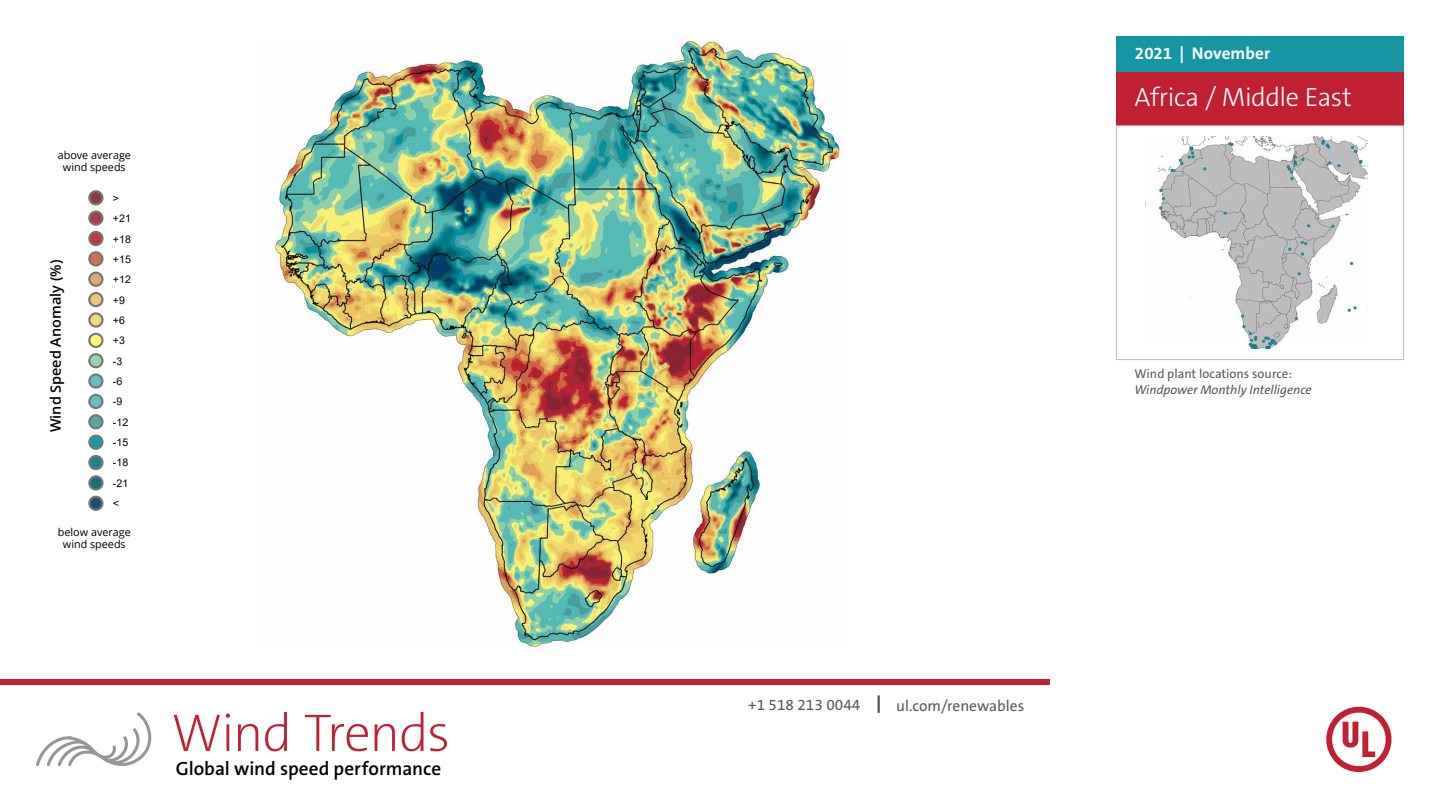
<style>
.page{position:relative;width:1440px;height:811px;background:#fff}
.page>*{position:absolute;margin:0;border:0;box-sizing:border-box;transform-origin:0 0}
.t1{font:200 53.4px "The Sans C5";letter-spacing:-.03em;color:#c02032}
.t2{font:300 26.4px "The Sans C5";letter-spacing:-.02em;color:#fff}
.t3{font:600 19.2px "The Sans C5";color:#000}
.t4{font:700 17px "The Sans C5";color:#fff}
.t5{font:15.4px "The Sans C5";color:#58595b}
.t6{font:600 14.4px "Open Sans";color:#000}
.t7{font:italic 12.8px "The Sans C5";color:#58595b}
.t8{font:12.8px "The Sans C5";color:#58595b}
.t9{font:10.8px/12.8px "Open Sans";color:#000;text-align:center}
.t10{font:10.6px/20.4px "Arial";color:#000}
</style>
<div class="page">
<div style="left:1116px;top:36px;width:288px;height:36px;background:#1695a5"></div>
<div style="left:1116px;top:72px;width:288px;height:53px;background:#c02032"></div>
<svg style="left:1326px;top:706px;width:66px;height:66px"></svg>
<div style="left:0;top:680px;width:1050px;height:5px;background:#c02032"></div>
<hr style="left:877px;top:695px;width:3px;height:18px;background:#58595b">
<div style="left:89px;top:191px;width:13px;height:13px;background:#943845;border-radius:50%"></div>
<div style="left:88px;top:190px;width:16px;height:15px;border:2px solid #747675;border-radius:50%"></div>
<svg style="left:89px;top:212px;width:13px;height:13px"></svg>
<div style="left:88px;top:210px;width:16px;height:16px;border:2px solid #747675;border-radius:50%"></div>
<div style="left:89px;top:232px;width:13px;height:13px;background:#c63546;border-radius:50%"></div>
<div style="left:88px;top:231px;width:16px;height:15px;border:2px solid #747675;border-radius:50%"></div>
<div style="left:89px;top:252px;width:13px;height:13px;background:#d17252;border-radius:50%"></div>
<div style="left:88px;top:251px;width:16px;height:15px;border:2px solid #747675;border-radius:50%"></div>
<div style="left:89px;top:273px;width:13px;height:13px;background:#e2a964;border-radius:50%"></div>
<div style="left:88px;top:272px;width:16px;height:15px;border:2px solid #747675;border-radius:50%"></div>
<div style="left:89px;top:293px;width:13px;height:13px;background:#edc971;border-radius:50%"></div>
<div style="left:88px;top:292px;width:16px;height:15px;border:2px solid #747675;border-radius:50%"></div>
<svg style="left:89px;top:313px;width:13px;height:13px"></svg>
<div style="left:88px;top:312px;width:16px;height:16px;border:2px solid #747675;border-radius:50%"></div>
<div style="left:89px;top:334px;width:13px;height:13px;background:#fffe6e;border-radius:50%"></div>
<div style="left:88px;top:333px;width:16px;height:15px;border:2px solid #747675;border-radius:50%"></div>
<div style="left:89px;top:354px;width:13px;height:13px;background:#99d5b3;border-radius:50%"></div>
<div style="left:88px;top:353px;width:16px;height:15px;border:2px solid #747675;border-radius:50%"></div>
<div style="left:89px;top:374px;width:13px;height:14px;background:#64bebc;border-radius:50%"></div>
<div style="left:88px;top:373px;width:16px;height:16px;border:2px solid #747675;border-radius:50%"></div>
<div style="left:89px;top:395px;width:13px;height:13px;background:#64c0bd;border-radius:50%"></div>
<div style="left:88px;top:394px;width:16px;height:15px;border:2px solid #747675;border-radius:50%"></div>
<div style="left:89px;top:415px;width:13px;height:13px;background:#58a7a4;border-radius:50%"></div>
<div style="left:88px;top:414px;width:16px;height:15px;border:2px solid #747675;border-radius:50%"></div>
<svg style="left:89px;top:435px;width:13px;height:14px"></svg>
<div style="left:88px;top:434px;width:16px;height:16px;border:2px solid #747675;border-radius:50%"></div>
<div style="left:89px;top:456px;width:13px;height:13px;background:#178592;border-radius:50%"></div>
<div style="left:88px;top:455px;width:16px;height:15px;border:2px solid #747675;border-radius:50%"></div>
<div style="left:89px;top:476px;width:13px;height:13px;background:#176f79;border-radius:50%"></div>
<div style="left:88px;top:475px;width:16px;height:15px;border:2px solid #747675;border-radius:50%"></div>
<svg style="left:89px;top:497px;width:13px;height:13px"></svg>
<div style="left:88px;top:495px;width:16px;height:16px;border:2px solid #747675;border-radius:50%"></div>
<svg style="left:36px;top:712px;width:115px;height:54px"></svg>
<div style="left:1116px;top:125px;width:288px;height:235px;background:#fff;border:1px solid #bbbdc0"></div>
<img style="left:274px;top:36px;width:569px;height:612px">
<img style="left:1145px;top:136px;width:222px;height:212px">
<p class="t9" style="left:58px;top:148px;width:75px">above average wind speeds</p>
<h3 class="t6" style="left:46px;top:432px;width:174px;rotate:-90deg">Wind Speed Anomaly (%)</h3>
<p class="t10" style="left:113px;top:188px;width:19px">&gt; +21 +18 +15 +12 +9 +6 +3 -3 -6 -9 -12 -15 -18 -21 &lt;</p>
<p class="t9" style="left:58px;top:525px;width:75px">below average wind speeds</p>
<h1 class="t1" style="left:171px;top:698px;width:280px">Wind Trends</h1>
<h3 class="t3" style="left:176px;top:756px;width:267px">Global wind speed performance</h3>
<h3 class="t4" style="left:1135px;top:43px;width:137px">2021 | November</h3>
<h2 class="t2" style="left:1135px;top:80px;width:219px">Africa / Middle East</h2>
<p class="t8" style="left:1135px;top:365px;width:159px">Wind plant locations source:</p>
<p class="t7" style="left:1135px;top:381px;width:178px">Windpower Monthly Intelligence</p>
<h3 class="t5" style="left:748px;top:694px;width:114px">+1 518 213 0044</h3>
<h3 class="t5" style="left:896px;top:695px;width:130px">ul.com/renewables</h3>
</div>
